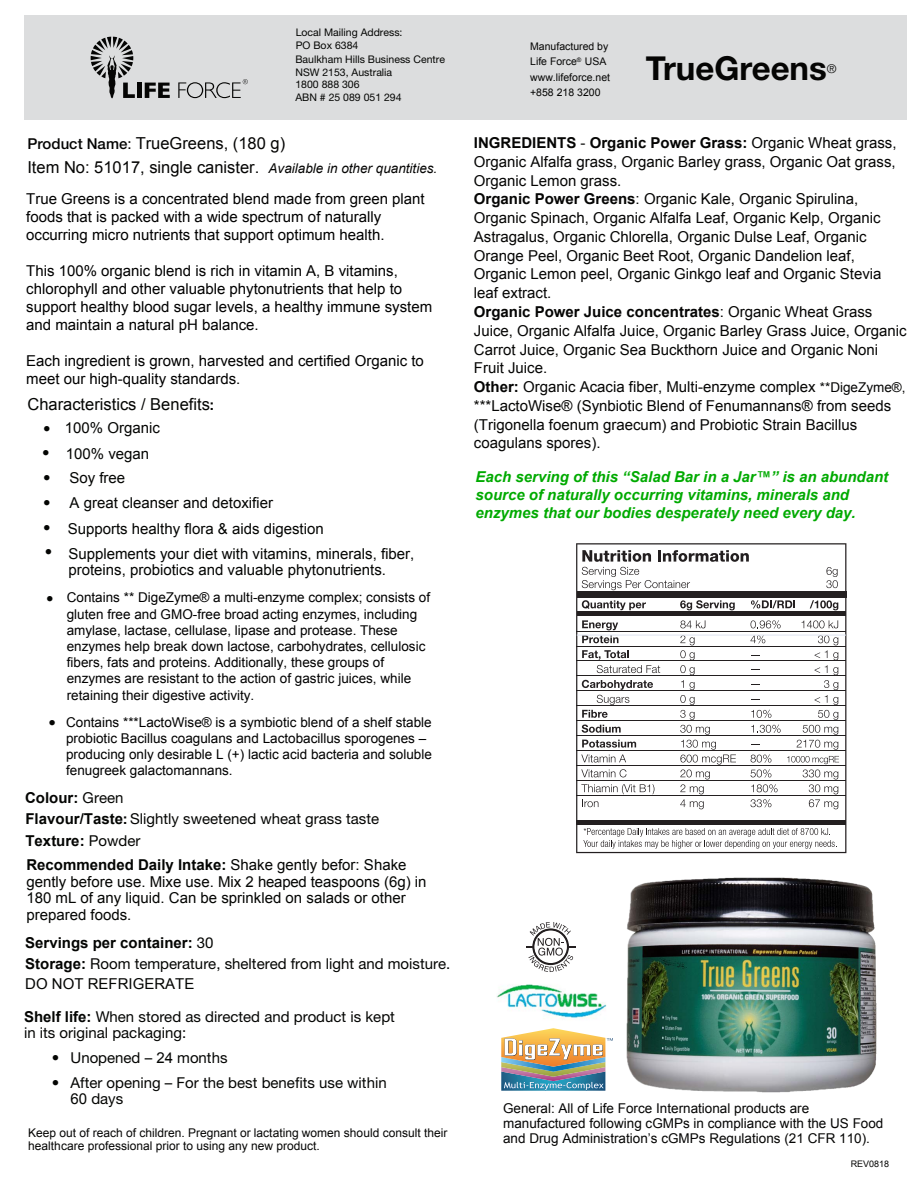
<style>
.page{position:relative;width:918px;height:1188px;background:#fff}
.page>*{position:absolute;margin:0;border:0;box-sizing:border-box;transform-origin:0 0}
.t1{font:700 33px "Helvetica Neue";color:#050504}
.t2{font:16.5px/23.7px "Arial";color:#050504}
.t3{font:16.5px "Arial";color:#040503}
.t4{font:15px/18.8px "Arial";color:#050504}
.t5{font:15px/18px "Arial";color:#000}
.t6{font:15px/16.5px "Arial";color:#040503}
.t7{font:15px/16.4px "Helvetica Neue";color:#040503}
.t8{font:italic 700 15px/18px "Arial";color:#0a0}
.t9{font:700 15px/24.3px "Arial";color:#040503}
.t10{font:13.5px/16.2px "Arial";color:#000}
.t11{font:13.5px/14.9px "Arial";color:#050504}
.t12{font:300 12.3px "Helvetica Neue";color:#050504}
.t13{font:12px/13.2px "Arial";color:#050504}
.t14{font:10.5px/12.9px "Helvetica Neue";color:#040503}
.t15{font:10.5px/15.3px "Arial";color:#050504}
.t16{font:9px "Arial";color:#050504}
.s1{font-family:"Helvetica Neue";font-weight:500;font-size:15px}
.s2{font-family:"Helvetica Neue";font-size:15px}
.s3{font-style:italic;font-size:13.5px}
.s4{font-family:"Helvetica Neue"}
.s5{font-family:"Helvetica Neue";font-weight:400}
.s6{font-family:"Arial";font-weight:700}
.s7{font-weight:500}
.s8{font-weight:400}
.s9{font-family:"Arial"}
.s10{font-weight:700}
.s11{font-size:13.5px}
</style>
<div class="page">
<div style="left:25px;top:15px;width:882px;height:104px;background:#dcddde"></div>
<svg style="left:91px;top:37px;width:44px;height:61px"></svg>
<div style="left:137px;top:83px;width:5px;height:15px;background:#050504"></div>
<svg style="left:145px;top:83px;width:25px;height:15px"></svg>
<svg style="left:178px;top:79px;width:70px;height:19px"></svg>
<hr style="left:526px;top:946px;width:49px;height:1px;background:#231f20">
<svg style="left:528px;top:922px;width:45px;height:50px"></svg>
<img style="left:626px;top:877px;width:251px;height:216px">
<svg style="left:576px;top:543px;width:270px;height:310px"></svg>
<svg style="left:582px;top:550px;width:167px;height:40px"></svg>
<svg style="left:826px;top:567px;width:12px;height:21px"></svg>
<svg style="left:582px;top:600px;width:64px;height:10px"></svg>
<svg style="left:680px;top:600px;width:55px;height:10px"></svg>
<svg style="left:751px;top:600px;width:44px;height:9px"></svg>
<svg style="left:810px;top:600px;width:28px;height:10px"></svg>
<svg style="left:680px;top:620px;width:25px;height:8px"></svg>
<svg style="left:751px;top:620px;width:30px;height:9px"></svg>
<svg style="left:802px;top:620px;width:36px;height:8px"></svg>
<svg style="left:582px;top:620px;width:36px;height:23px"></svg>
<svg style="left:750px;top:635px;width:15px;height:9px"></svg>
<svg style="left:582px;top:650px;width:78px;height:23px"></svg>
<svg style="left:582px;top:680px;width:71px;height:38px"></svg>
<svg style="left:751px;top:710px;width:20px;height:8px"></svg>
<svg style="left:582px;top:725px;width:39px;height:8px"></svg>
<svg style="left:751px;top:725px;width:30px;height:8px"></svg>
<svg style="left:582px;top:740px;width:54px;height:8px"></svg>
<svg style="left:797px;top:635px;width:41px;height:115px"></svg>
<svg style="left:581px;top:755px;width:45px;height:8px"></svg>
<svg style="left:751px;top:754px;width:20px;height:9px"></svg>
<svg style="left:787px;top:756px;width:52px;height:8px"></svg>
<svg style="left:581px;top:769px;width:46px;height:8px"></svg>
<svg style="left:751px;top:769px;width:20px;height:9px"></svg>
<svg style="left:751px;top:784px;width:27px;height:9px"></svg>
<svg style="left:581px;top:784px;width:73px;height:23px"></svg>
<svg style="left:680px;top:635px;width:56px;height:174px"></svg>
<svg style="left:750px;top:799px;width:21px;height:8px"></svg>
<svg style="left:803px;top:770px;width:35px;height:39px"></svg>
<div style="left:577px;top:592px;width:269px;height:6px;background:#231f20"></div>
<hr style="left:577px;top:612px;width:269px;height:4px;background:#231f20">
<hr style="left:577px;top:660px;width:269px;height:1px;background:#231f20">
<hr style="left:577px;top:675px;width:269px;height:1px;background:#231f20">
<hr style="left:577px;top:690px;width:269px;height:1px;background:#231f20">
<hr style="left:577px;top:705px;width:269px;height:1px;background:#231f20">
<hr style="left:577px;top:720px;width:269px;height:1px;background:#231f20">
<hr style="left:577px;top:735px;width:269px;height:1px;background:#231f20">
<hr style="left:577px;top:750px;width:269px;height:1px;background:#231f20">
<hr style="left:577px;top:765px;width:269px;height:1px;background:#231f20">
<hr style="left:577px;top:780px;width:269px;height:1px;background:#231f20">
<hr style="left:577px;top:795px;width:269px;height:1px;background:#231f20">
<hr style="left:577px;top:820px;width:269px;height:4px;background:#231f20">
<hr style="left:577px;top:646px;width:269px;height:1px;background:#231f20">
<hr style="left:577px;top:631px;width:269px;height:1px;background:#231f20">
<svg style="left:583px;top:828px;width:254px;height:21px"></svg>
<img style="left:501px;top:1028px;width:112px;height:63px">
<img style="left:497px;top:984px;width:110px;height:36px">
<p class="t14" style="left:295px;top:26px;width:151px">Local Mailing Address:<br>PO Box 6384<br>Baulkham Hills Business Centre<br>NSW 2153, Australia<br>1800 888 306<br>ABN # 25 089 051 294</p>
<p class="t2" style="left:27px;top:132px;width:412px"><span class="s1">Product Name</span><span class="s2">:</span> TrueGreens, (180 g)<br>Item No: 51017, single canister. <span class="s3">Available in other quantities.</span></p>
<p class="t5" style="left:26px;top:190px;width:400px">True Greens is a concentrated blend made from green plant foods that is packed with a wide spectrum of naturally occurring micro nutrients that support optimum health.</p>
<p class="t5" style="left:26px;top:262px;width:408px">This 100% organic blend is rich in vitamin A, B vitamins, chlorophyll and other valuable phytonutrients that help to support healthy blood sugar levels, a healthy immune system and maintain a natural pH balance.</p>
<p class="t5" style="left:26px;top:352px;width:399px">Each ingredient is grown, harvested and certified Organic to meet our high-quality standards.</p>
<p class="t3" style="left:27px;top:393px;width:188px">Characteristics / Benefits<span class="s1">:</span></p>
<p class="t7" style="left:43px;top:420px;width:9px">•</p>
<p class="t6" style="left:42px;top:445px;width:109px"><span class="s4">•</span> 100% vegan</p>
<p class="t6" style="left:43px;top:470px;width:84px"><span class="s4">•</span> Soy free</p>
<p class="t7" style="left:43px;top:489px;width:9px;line-height:25.5px">• •</p>
<p class="t6" style="left:68px;top:489px;width:257px;line-height:26.2px">A great cleanser and detoxifier<br>Supports healthy flora &amp; aids digestion</p>
<p class="t6" style="left:65px;top:420px;width:97px">100% Organic</p>
<p class="t7" style="left:45px;top:543px;width:9px">•</p>
<p class="t7" style="left:46px;top:590px;width:9px">•</p>
<p class="t7" style="left:48px;top:714px;width:9px">•</p>
<p class="t6" style="left:68px;top:546px;width:347px;line-height:15.6px">Supplements your diet with vitamins, minerals, fiber, proteins, probiotics and valuable phytonutrients.</p>
<p class="t10" style="left:67px;top:590px;width:365px">Contains ** DigeZyme® a multi-enzyme complex; consists of gluten free and GMO-free broad acting enzymes, including amylase, lactase, cellulase, lipase and protease. These enzymes help break down lactose, carbohydrates, cellulosic fibers, fats and proteins. Additionally, these groups of enzymes are resistant to the action of gastric juices, while retaining their digestive activity.</p>
<p class="t10" style="left:66px;top:714px;width:367px">Contains ***LactoWise® is a symbiotic blend of a shelf stable probiotic Bacillus coagulans and Lactobacillus sporogenes – producing only desirable L (+) lactic acid bacteria and soluble fenugreek galactomannans.</p>
<p class="t9" style="left:25px;top:786px;width:100px">Colour: <span class="s5">Green</span></p>
<p class="t7" style="left:25px;top:810px;width:355px"><span class="s6">Flavour/Taste</span><span class="s7">:</span> Slightly sweetened wheat grass taste</p>
<p class="t9" style="left:25px;top:829px;width:383px">Texture: <span class="s5">Powder<br></span>Recommended Daily Intake: <span class="s8">Shake gently befor: Shake</span></p>
<p class="t6" style="left:26px;top:873px;width:402px">gently before use. Mixe use. Mix 2 heaped teaspoons (6g) in<br>180 mL of any liquid. Can be sprinkled on salads or other prepared foods.</p>
<p class="t9" style="left:25px;top:931px;width:190px">Servings per container: <span class="s5">30</span></p>
<p class="t7" style="left:25px;top:955px;width:427px"><span class="s6">Storage:</span> Room temperature, sheltered from light and moisture.</p>
<p class="t6" style="left:25px;top:976px;width:171px">DO NOT REFRIGERATE</p>
<p class="t7" style="left:24px;top:1008px;width:372px"><span class="s6">Shelf life:</span> When stored as directed and product is kept in its original packaging:</p>
<p class="t7" style="left:52px;top:1049px;width:177px">• Unopened – <span class="s9">24</span> months</p>
<p class="t7" style="left:71px;top:1075px;width:318px;line-height:15.6px;text-indent:-19px">• After opening – For the best benefits use within<br><span class="s9">60</span> days</p>
<p class="t13" style="left:28px;top:1127px;width:421px">Keep out of reach of children. Pregnant or lactating women should consult their healthcare professional prior to using any new product.</p>
<p class="t15" style="left:530px;top:39px;width:81px">Manufactured by<br>Life Force<sup>®</sup> USA www.lifeforce.net +858 218 3200</p>
<h1 class="t1" style="left:646px;top:48px;width:183px">TrueGreens</h1>
<p class="t12" style="left:827px;top:61px;width:11px">®</p>
<p class="t4" style="left:474px;top:134px;width:434px"><span class="s10">INGREDIENTS</span> - <span class="s10">Organic Power Grass:</span> Organic Wheat grass, Organic Alfalfa grass, Organic Barley grass, Organic Oat grass, Organic Lemon grass.<br><span class="s10">Organic Power Greens</span>: Organic Kale, Organic Spirulina, Organic Spinach, Organic Alfalfa Leaf, Organic Kelp, Organic Astragalus, Organic Chlorella, Organic Dulse Leaf, Organic Orange Peel, Organic Beet Root, Organic Dandelion leaf, Organic Lemon peel, Organic Ginkgo leaf and Organic Stevia leaf extract.<br><span class="s10">Organic Power Juice concentrates</span>: Organic Wheat Grass Juice, Organic Alfalfa Juice, Organic Barley Grass Juice, Organic Carrot Juice, Organic Sea Buckthorn Juice and Organic Noni Fruit Juice.<br><span class="s10">Other:</span> Organic Acacia fiber, Multi-enzyme complex <span class="s11">**DigeZyme®, </span>***LactoWise® (Synbiotic Blend of Fenumannans® from seeds (Trigonella foenum graecum) and Probiotic Strain Bacillus coagulans spores).</p>
<p class="t8" style="left:476px;top:468px;width:414px">Each serving of this “Salad Bar in a Jar™” is an abundant source of naturally occurring vitamins, minerals and enzymes that our bodies desperately need every day.</p>
<p class="t11" style="left:503px;top:1101px;width:382px">General: All of Life Force International products are manufactured following cGMPs in compliance with the US Food and Drug Administration’s cGMPs Regulations (21 CFR 110).</p>
<p class="t16" style="left:851px;top:1158px;width:40px">REV0818</p>
</div>
